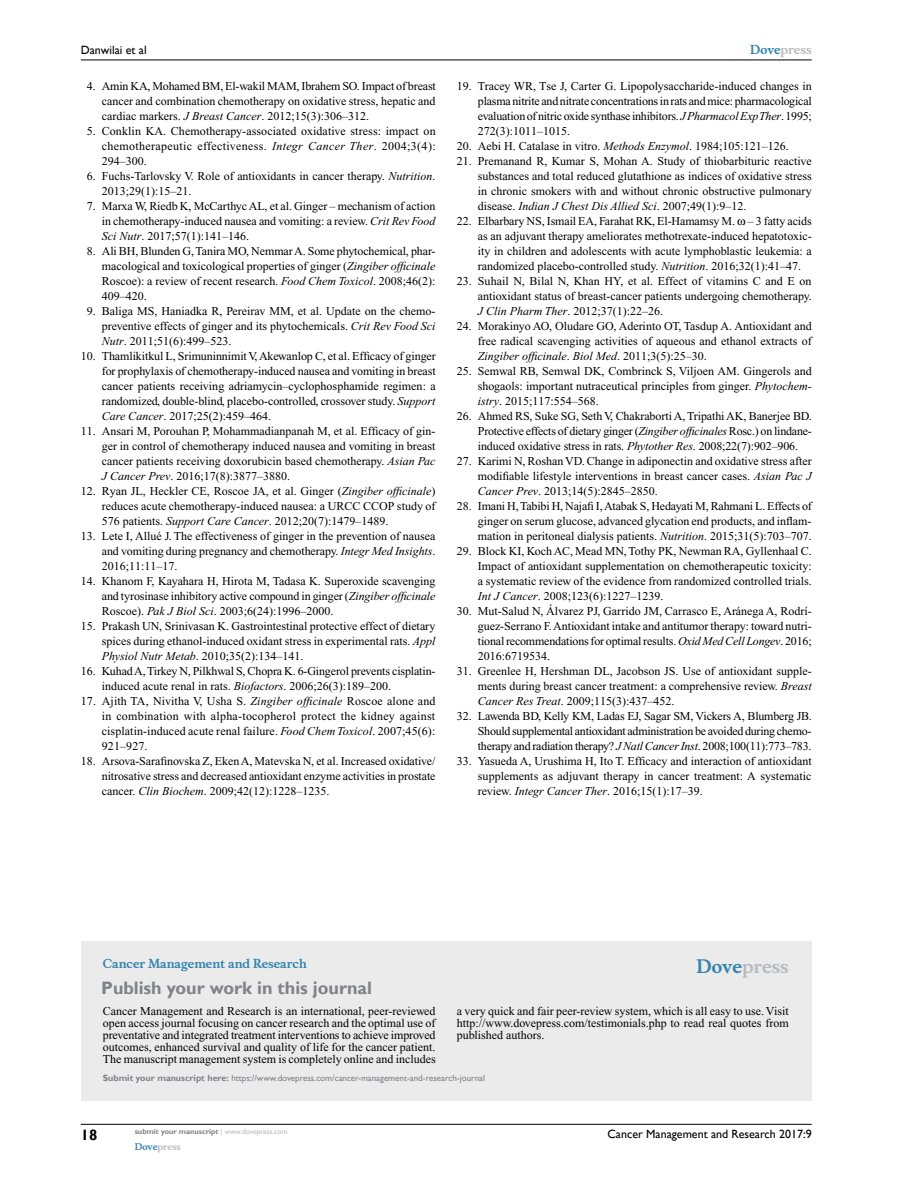
<style>
.page{position:relative;width:918px;height:1188px;background:#fff}
.page>*{position:absolute;margin:0;border:0;box-sizing:border-box;transform-origin:0 0}
.t1{font:700 18px "Gill Sans";color:#808285}
.t2{font:700 18px "Musee";color:#b8babc}
.t3{font:700 15px "Gill Sans";color:#000}
.t4{font:12px/15px "Times New Roman";color:#000;text-align:justify}
.t5{font:12px "Gill Sans";color:#000}
.t6{font:700 12px "Musee";color:#3785ad}
.t7{font:700 12px "Musee";color:#b8babc}
.t8{font:9px "Gill Sans";color:#808285}
.t9{font:700 9px "Musee";color:#b8babc}
.t10{font:700 7.5px "Gill Sans";color:#808285}
.s1{font-style:italic}
.s2{color:#3785ad}
.s3{font-weight:700}
.s4{font-weight:400;color:#b8babc}
</style>
<div class="page">
<div style="left:81px;top:941px;width:731px;height:160px;background:#ebebec"></div>
<hr style="left:81px;top:1124px;width:731px;height:1px;background:#000">
<hr style="left:81px;top:60px;width:731px;height:1px;background:#000">
<p class="t5" style="left:81px;top:43px;width:67px">Danwilai et al</p>
<p class="t4" style="left:102px;top:79px;width:336px;text-indent:-15px">4. Amin KA, Mohamed BM, El-wakil MAM, Ibrahem SO. Impact of breast cancer and combination chemotherapy on oxidative stress, hepatic and cardiac markers. <span class="s1">J Breast Cancer</span>. 2012;15(3):306–312.</p>
<p class="t4" style="left:102px;top:124px;width:335px;text-indent:-15px">5. Conklin KA. Chemotherapy-associated oxidative stress: impact on chemotherapeutic effectiveness. <span class="s1">Integr Cancer Ther</span>. 2004;3(4):<br>294–300.</p>
<p class="t4" style="left:102px;top:169px;width:335px;text-indent:-15px">6. Fuchs-Tarlovsky V. Role of antioxidants in cancer therapy. <span class="s1">Nutrition</span>.<br>2013;29(1):15–21.</p>
<p class="t4" style="left:102px;top:199px;width:335px;text-indent:-15px">7. Marxa W, Riedb K, McCarthyc AL, et al. Ginger – mechanism of action in chemotherapy-induced nausea and vomiting: a review. <span class="s1">Crit Rev Food Sci Nutr</span>. 2017;57(1):141–146.</p>
<p class="t4" style="left:102px;top:244px;width:335px;text-indent:-15px">8. Ali BH, Blunden G, Tanira MO, Nemmar A. Some phytochemical, phar&shy;macological and toxicological properties of ginger (<span class="s1">Zingiber officinale </span>Roscoe): a review of recent research. <span class="s1">Food Chem Toxicol</span>. 2008;46(2):<br>409–420.</p>
<p class="t4" style="left:102px;top:304px;width:335px;text-indent:-15px">9. Baliga MS, Haniadka R, Pereirav MM, et al. Update on the chemo&shy;preventive effects of ginger and its phytochemicals. <span class="s1">Crit Rev Food Sci Nutr</span>. 2011;51(6):499–523.</p>
<p class="t4" style="left:102px;top:349px;width:336px;text-indent:-21px">10. Thamlikitkul L, Srimuninnimit V, Akewanlop C, et al. Efficacy of ginger for prophylaxis of chemotherapy-induced nausea and vomiting in breast cancer patients receiving adriamycin–cyclophosphamide regimen: a randomized, double-blind, placebo-controlled, crossover study. <span class="s1">Support Care Cancer</span>. 2017;25(2):459–464.</p>
<p class="t4" style="left:102px;top:424px;width:335px;text-indent:-21px">11. Ansari M, Porouhan P, Mohammadianpanah M, et al. Efficacy of gin&shy;ger in control of chemotherapy induced nausea and vomiting in breast cancer patients receiving doxorubicin based chemotherapy. <span class="s1">Asian Pac J Cancer Prev</span>. 2016;17(8):3877–3880.</p>
<p class="t4" style="left:102px;top:484px;width:335px;text-indent:-21px">12. Ryan JL, Heckler CE, Roscoe JA, et al. Ginger (<span class="s1">Zingiber officinale</span>) reduces acute chemotherapy-induced nausea: a URCC CCOP study of 576 patients. <span class="s1">Support Care Cancer</span>. 2012;20(7):1479–1489.</p>
<p class="t4" style="left:102px;top:529px;width:335px;text-indent:-21px">13. Lete I, Allué J. The effectiveness of ginger in the prevention of nausea and vomiting during pregnancy and chemotherapy. <span class="s1">Integr Med Insights</span>.<br>2016;11:11–17.</p>
<p class="t4" style="left:102px;top:574px;width:335px;text-indent:-21px">14. Khanom F, Kayahara H, Hirota M, Tadasa K. Superoxide scavenging and tyrosinase inhibitory active compound in ginger (<span class="s1">Zingiber officinale </span>Roscoe). <span class="s1">Pak J Biol Sci</span>. 2003;6(24):1996–2000.</p>
<p class="t4" style="left:102px;top:619px;width:335px;text-indent:-21px">15. Prakash UN, Srinivasan K. Gastrointestinal protective effect of dietary spices during ethanol-induced oxidant stress in experimental rats. <span class="s1">Appl Physiol Nutr Metab</span>. 2010;35(2):134–141.</p>
<p class="t4" style="left:102px;top:664px;width:335px;text-indent:-21px">16. Kuhad A, Tirkey N, Pilkhwal S, Chopra K. 6-Gingerol prevents cisplatin&shy;induced acute renal in rats. <span class="s1">Biofactors</span>. 2006;26(3):189–200.</p>
<p class="t4" style="left:102px;top:694px;width:335px;text-indent:-21px">17. Ajith TA, Nivitha V, Usha S. <span class="s1">Zingiber officinale</span> Roscoe alone and in combination with alpha-tocopherol protect the kidney against cisplatin-induced acute renal failure. <span class="s1">Food Chem Toxicol</span>. 2007;45(6):<br>921–927.</p>
<p class="t4" style="left:102px;top:754px;width:335px;text-indent:-21px">18. Arsova-Sarafinovska Z, Eken A, Matevska N, et al. Increased oxidative/ nitrosative stress and decreased antioxidant enzyme activities in prostate cancer. <span class="s1">Clin Biochem</span>. 2009;42(12):1228–1235.</p>
<p class="t7" style="left:750px;top:43px;width:63px"><span class="s2">Dove</span>press</p>
<p class="t4" style="left:478px;top:79px;width:336px;text-indent:-21px">19. Tracey WR, Tse J, Carter G. Lipopolysaccharide-induced changes in plasma nitrite and nitrate concentrations in rats and mice: pharmacological evaluation of nitric oxide synthase inhibitors. <span class="s1">J Pharmacol Exp Ther</span>. 1995; 272(3):1011–1015.</p>
<p class="t4" style="left:457px;top:139px;width:333px">20. Aebi H. Catalase in vitro. <span class="s1">Methods Enzymol</span>. 1984;105:121–126.</p>
<p class="t4" style="left:478px;top:154px;width:335px;text-indent:-21px">21. Premanand R, Kumar S, Mohan A. Study of thiobarbituric reactive substances and total reduced glutathione as indices of oxidative stress in chronic smokers with and without chronic obstructive pulmonary disease. <span class="s1">Indian J Chest Dis Allied Sci</span>. 2007;49(1):9–12.</p>
<p class="t4" style="left:478px;top:214px;width:335px;text-indent:-21px">22. Elbarbary NS, Ismail EA, Farahat RK, El-Hamamsy M. – 3 fatty acids as an adjuvant therapy ameliorates methotrexate-induced hepatotoxic&shy;ity in children and adolescents with acute lymphoblastic leukemia: a randomized placebo-controlled study. <span class="s1">Nutrition</span>. 2016;32(1):41–47.</p>
<p class="t4" style="left:478px;top:274px;width:335px;text-indent:-21px">23. Suhail N, Bilal N, Khan HY, et al. Effect of vitamins C and E on antioxidant status of breast-cancer patients undergoing chemotherapy.<br><span class="s1">J Clin Pharm Ther</span>. 2012;37(1):22–26.</p>
<p class="t4" style="left:478px;top:319px;width:335px;text-indent:-21px">24. Morakinyo AO, Oludare GO, Aderinto OT, Tasdup A. Antioxidant and free radical scavenging activities of aqueous and ethanol extracts of <span class="s1">Zingiber officinale</span>. <span class="s1">Biol Med</span>. 2011;3(5):25–30.</p>
<p class="t4" style="left:478px;top:364px;width:335px;text-indent:-21px">25. Semwal RB, Semwal DK, Combrinck S, Viljoen AM. Gingerols and shogaols: important nutraceutical principles from ginger. <span class="s1">Phytochem&shy;istry</span>. 2015;117:554–568.</p>
<p class="t4" style="left:478px;top:409px;width:335px;text-indent:-21px">26. Ahmed RS, Suke SG, Seth V, Chakraborti A, Tripathi AK, Banerjee BD.<br>Protective effects of dietary ginger (<span class="s1">Zingiber officinales</span> Rosc.) on lindane&shy;induced oxidative stress in rats. <span class="s1">Phytother Res</span>. 2008;22(7):902–906.</p>
<p class="t4" style="left:478px;top:454px;width:335px;text-indent:-21px">27. Karimi N, Roshan VD. Change in adiponectin and oxidative stress after modifiable lifestyle interventions in breast cancer cases. <span class="s1">Asian Pac J Cancer Prev</span>. 2013;14(5):2845–2850.</p>
<p class="t4" style="left:478px;top:499px;width:336px;text-indent:-21px">28. Imani H, Tabibi H, Najafi I, Atabak S, Hedayati M, Rahmani L. Effects of ginger on serum glucose, advanced glycation end products, and inflam&shy;mation in peritoneal dialysis patients. <span class="s1">Nutrition</span>. 2015;31(5):703–707.</p>
<p class="t4" style="left:478px;top:544px;width:335px;text-indent:-21px">29. Block KI, Koch AC, Mead MN, Tothy PK, Newman RA, Gyllenhaal C.<br>Impact of antioxidant supplementation on chemotherapeutic toxicity: a systematic review of the evidence from randomized controlled trials.<br><span class="s1">Int J Cancer</span>. 2008;123(6):1227–1239.</p>
<p class="t4" style="left:478px;top:604px;width:335px;text-indent:-21px">30. Mut-Salud N, Álvarez PJ, Garrido JM, Carrasco E, Aránega A, Rodrí&shy;guez-Serrano F. Antioxidant intake and antitumor therapy: toward nutri&shy;tional recommendations for optimal results. <span class="s1">Oxid Med Cell Longev</span>. 2016; 2016:6719534.</p>
<p class="t4" style="left:478px;top:664px;width:335px;text-indent:-21px">31. Greenlee H, Hershman DL, Jacobson JS. Use of antioxidant supple&shy;ments during breast cancer treatment: a comprehensive review. <span class="s1">Breast Cancer Res Treat</span>. 2009;115(3):437–452.</p>
<p class="t4" style="left:478px;top:709px;width:335px;text-indent:-21px">32. Lawenda BD, Kelly KM, Ladas EJ, Sagar SM, Vickers A, Blumberg JB.<br>Should supplemental antioxidant administration be avoided during chemo&shy;therapy and radiation therapy? <span class="s1">J Natl Cancer Inst</span>. 2008;100(11):773–783.</p>
<p class="t4" style="left:478px;top:754px;width:335px;text-indent:-21px">33. Yasueda A, Urushima H, Ito T. Efficacy and interaction of antioxidant supplements as adjuvant therapy in cancer treatment: A systematic review. <span class="s1">Integr Cancer Ther</span>. 2016;15(1):17–39.</p>
<p class="t6" style="left:103px;top:956px;width:206px">Cancer Management and Research</p>
<h1 class="t1" style="left:101px;top:977px;width:272px">Publish your work in this journal</h1>
<h1 class="t2" style="left:697px;top:955px;width:94px"><span class="s2">Dove</span>press</h1>
<p class="t4" style="left:103px;top:1005px;width:334px;line-height:12px">Cancer Management and Research is an international, peer-reviewed open access journal focusing on cancer research and the optimal use of preventative and integrated treatment interventions to achieve improved outcomes, enhanced survival and quality of life for the cancer patient.<br>The manuscript management system is completely online and includes</p>
<p class="t4" style="left:457px;top:1005px;width:333px;line-height:12px">a very quick and fair peer-review system, which is all easy to use. Visit http://www.dovepress.com/testimonials.php to read real quotes from published authors.</p>
<p class="t8" style="left:103px;top:1072px;width:384px"><span class="s3">Submit your manuscript here:</span> https://www.dovepress.com/cancer-management-and-research-journal</p>
<p class="t3" style="left:81px;top:1126px;width:18px">18</p>
<p class="t10" style="left:135px;top:1127px;width:154px">submit your manuscript <span class="s4">| www.dovepress.com</span></p>
<p class="t9" style="left:135px;top:1141px;width:48px"><span class="s2">Dove</span>press</p>
<p class="t5" style="left:607px;top:1127px;width:206px">Cancer Management and Research 2017:9</p>
</div>
